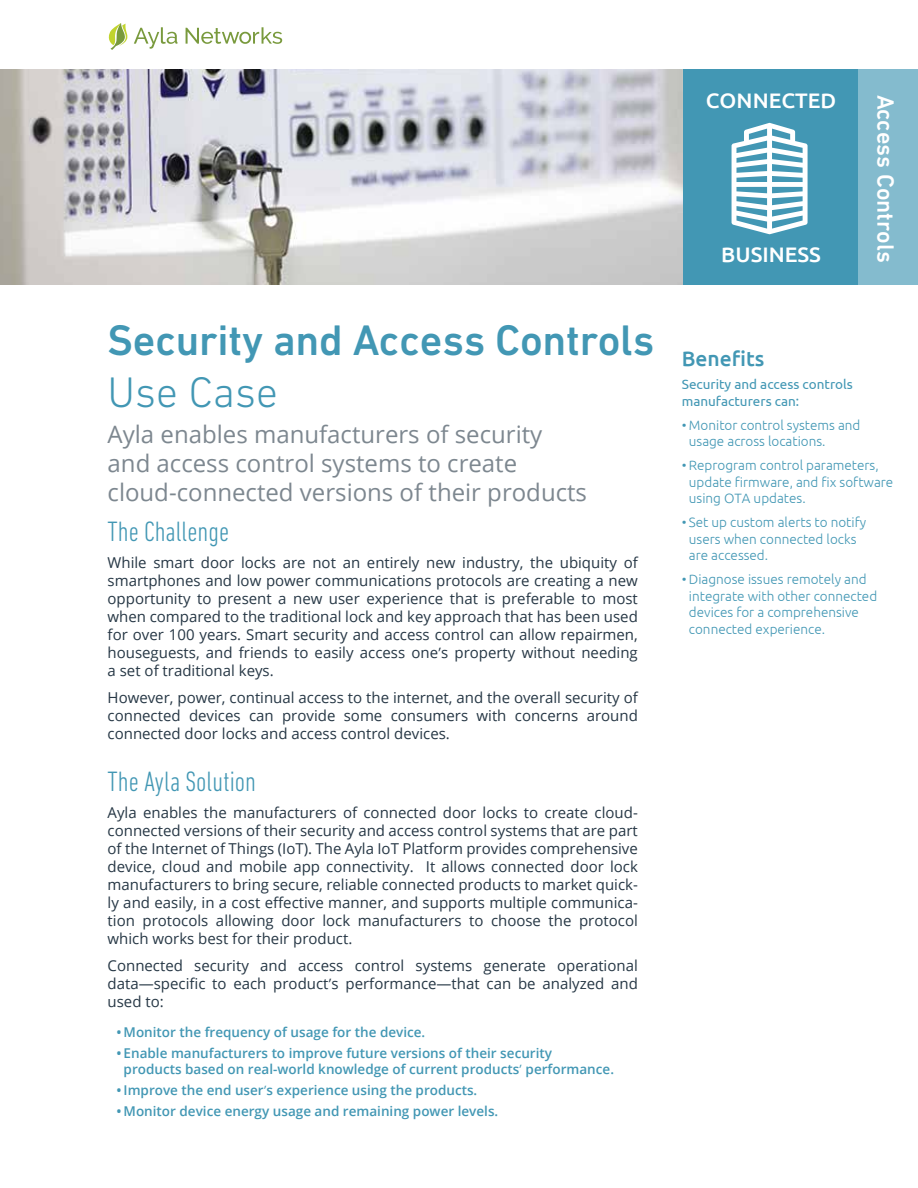
<style>
.page{position:relative;width:918px;height:1188px;background:#fff}
.page>*{position:absolute;margin:0;border:0;box-sizing:border-box;transform-origin:0 0}
.t1{font:500 43.5px "DIN Next LT Pro";letter-spacing:-.005em;color:#4297b4}
.t2{font:300 43.5px "DIN Next LT Pro";color:#4297b4}
.t3{font:300 condensed 28.5px "DIN Next LT Pro";color:#4297b4}
.t4{font:24px/28.8px "Open Sans";color:rgb(38 55 69/.6)}
.t5{font:500 24px "DIN Next LT Pro";color:#fff}
.t6{font:500 21px "Ubuntu";color:#fff}
.t7{font:500 21px "Ubuntu";color:#4297b4}
.t8{font:15px/18px "Open Sans";color:#263745;text-align:justify}
.t9{font:300 13.5px/16.5px "Ubuntu";color:#4297b4}
.t10{font:600 13.5px/16.2px "Open Sans";color:#4297b4}
.t11{font:13.5px/16.2px "Ubuntu";color:#4297b4}
.s1{font-family:"Myriad Pro"}
.s2{font-family:"Myriad Pro";font-weight:400}
</style>
<div class="page">
<div style="left:857px;top:69px;width:61px;height:215px;background:#84bbce"></div>
<div style="left:682px;top:69px;width:175px;height:216px;background:#4297b4"></div>
<img style="left:0;top:69px;width:682px;height:215px">
<svg style="left:134px;top:27px;width:43px;height:22px"></svg>
<svg style="left:186px;top:27px;width:96px;height:17px"></svg>
<svg style="left:108px;top:23px;width:20px;height:27px"></svg>
<svg style="left:732px;top:123px;width:76px;height:111px"></svg>
<h1 class="t1" style="left:108px;top:315px;width:548px">Security and Access Controls</h1>
<h1 class="t2" style="left:108px;top:367px;width:172px">Use Case</h1>
<h3 class="t4" style="left:108px;top:419px;width:481px">Ayla enables manufacturers of security and access control systems to create cloud-connected versions of their products</h3>
<h2 class="t3" style="left:108px;top:515px;width:123px">The Challenge</h2>
<p class="t8" style="left:108px;top:553px;width:532px">While smart door locks are not an entirely new industry, the ubiquity of smartphones and low power communications protocols are creating a new opportunity to present a new user experience that is preferable to most when compared to the traditional lock and key approach that has been used for over 100 years. Smart security and access control can allow repairmen, houseguests, and friends to easily access one<span class="s1">’</span>s property without needing a set of traditional keys.</p>
<p class="t8" style="left:108px;top:688px;width:532px">However, power, continual access to the internet, and the overall security of connected devices can provide some consumers with concerns around connected door locks and access control devices.</p>
<h2 class="t3" style="left:108px;top:765px;width:150px">The Ayla Solution</h2>
<p class="t8" style="left:108px;top:803px;width:532px">Ayla enables the manufacturers of connected door locks to create cloud&shy;connected versions of their security and access control systems that are part of the Internet of Things (IoT). The Ayla IoT Platform provides comprehensive device, cloud and mobile app connectivity. It allows connected door lock manufacturers to bring secure, reliable connected products to market quick&shy;ly and easily, in a cost effective manner, and supports multiple communica&shy;tion protocols allowing door lock manufacturers to choose the protocol which works best for their product.</p>
<p class="t8" style="left:108px;top:956px;width:532px">Connected security and access control systems generate operational data—specific to each product<span class="s1">’</span>s performance—that can be analyzed and used to:</p>
<p class="t10" style="left:117px;top:1024px;width:310px">• Monitor the frequency of usage for the device.</p>
<p class="t10" style="left:124px;top:1045px;width:492px;text-indent:-7px">• Enable manufacturers to improve future versions of their security<br>products based on real-world knowledge of current products<span class="s2">’</span> performance.</p>
<p class="t10" style="left:117px;top:1082px;width:362px">• Improve the end user<span class="s2">’</span>s experience using the products.</p>
<p class="t10" style="left:117px;top:1103px;width:383px">• Monitor device energy usage and remaining power levels.</p>
<h3 class="t6" style="left:706px;top:88px;width:132px">CONNECTED</h3>
<h3 class="t6" style="left:721px;top:241px;width:101px">BUSINESS</h3>
<h3 class="t5" style="left:900px;top:95px;width:170px;rotate:90deg">Access Controls</h3>
<h3 class="t7" style="left:682px;top:345px;width:84px">Benefits</h3>
<p class="t11" style="left:682px;top:376px;width:173px">Security and access controls manufacturers can:</p>
<p class="t9" style="left:689px;top:416px;width:173px;text-indent:-7px">• Monitor control systems and usage across locations.</p>
<p class="t9" style="left:689px;top:457px;width:206px;text-indent:-7px">• Reprogram control parameters, update firmware, and fix software using OTA updates.</p>
<p class="t9" style="left:689px;top:514px;width:179px;text-indent:-7px">• Set up custom alerts to notify users when connected locks are accessed.</p>
<p class="t9" style="left:689px;top:571px;width:190px;text-indent:-7px">• Diagnose issues remotely and integrate with other connected devices for a comprehensive connected experience.</p>
</div>
